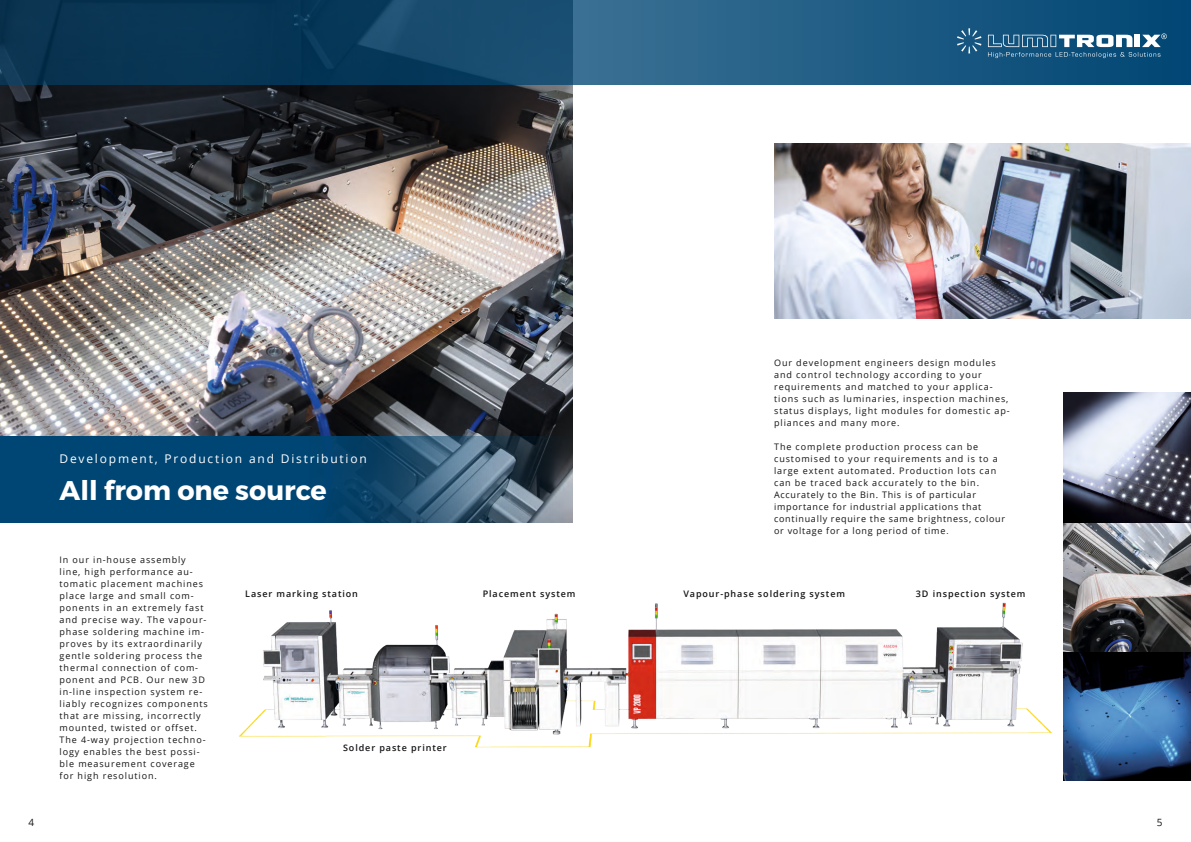
<style>
.page{position:relative;width:1191px;height:842px;background:#fff}
.page>*{position:absolute;margin:0;border:0;box-sizing:border-box;transform-origin:0 0}
.A_Einleitung_Head_D{font:700 27px "Montserrat";color:#fff}
.A_Einleitung_Head_D-2{font:12px "Open Sans";letter-spacing:.15em;color:#fff}
.t1{font:10px "Open Sans";color:#131413}
.A_Einleitung_Head_D-3{font:9px/12px "Open Sans";letter-spacing:.1em;color:#131413}
.A_Einleitung_Head_D-4{font:9px/12px "Open Sans";letter-spacing:.08em;color:#131413}
.A_Einleitung_Head_D-5{font:600 9px "Open Sans";letter-spacing:.1em;color:#131413}
.s1{font-family:"Eurostile LT Std"}
</style>
<div class="page">
<img style="left:239px;top:602px;width:952px;height:179px">
<img style="left:0;top:85px;width:573px;height:352px">
<svg style="left:0;top:437px;width:573px;height:86px;background:#174d72"></svg>
<img style="left:1063px;top:392px;width:128px;height:388px">
<svg style="left:0;top:0;width:1191px;height:85px;background:#164c70"></svg>
<svg style="left:957px;top:28px;width:24px;height:25px"></svg>
<svg style="left:988px;top:33px;width:178px;height:25px"></svg>
<img style="left:774px;top:143px;width:417px;height:176px">
<p class="A_Einleitung_Head_D-2" style="left:60px;top:450px;width:309px">Development, Production and Distribution</p>
<p class="A_Einleitung_Head_D" style="left:60px;top:474px;width:269px">All from one source</p>
<p class="A_Einleitung_Head_D-3" style="left:60px;top:553px;width:150px">In our in-house assembly line, high performance au&shy;tomatic placement machines place large and small com&shy;ponents in an extremely fast and precise way. The vapour&shy;phase soldering machine im&shy;proves by its extraordinarily gentle soldering process the thermal connection of com&shy;ponent and PCB. Our new 3D in-line inspection system re&shy;liably recognizes components that are missing, incorrectly mounted, twisted or offset.<br>The 4-way projection techno&shy;logy enables the best possi&shy;ble measurement coverage for high resolution.</p>
<p class="A_Einleitung_Head_D-5" style="left:245px;top:587px;width:114px">Laser marking station</p>
<p class="A_Einleitung_Head_D-5" style="left:343px;top:741px;width:105px">Solder paste printer</p>
<p class="A_Einleitung_Head_D-3" style="left:774px;top:357px;width:237px">Our development engineers design modules and control technology according to your requirements and matched to your applica&shy;tions such as luminaries, inspection machines, status displays, light modules for domestic ap&shy;pliances and many more.</p>
<p class="A_Einleitung_Head_D-4" style="left:774px;top:440px;width:232px">The complete production process can be customised to your requirements and is to a large extent automated. Production lots can can be traced back accurately to the bin.<br>Accurately to the Bin. This is of particular importance for industrial applications that continually require the same brightness, colour or voltage for a long period of time<span class="s1">.</span></p>
<p class="A_Einleitung_Head_D-5" style="left:483px;top:587px;width:94px">Placement system</p>
<p class="A_Einleitung_Head_D-5" style="left:683px;top:587px;width:163px">Vapour-phase soldering system</p>
<p class="A_Einleitung_Head_D-5" style="left:916px;top:587px;width:111px">3D inspection system</p>
<p class="t1" style="left:28px;top:815px;width:7px">4</p>
<p class="t1" style="left:1156px;top:815px;width:7px">5</p>
</div>
